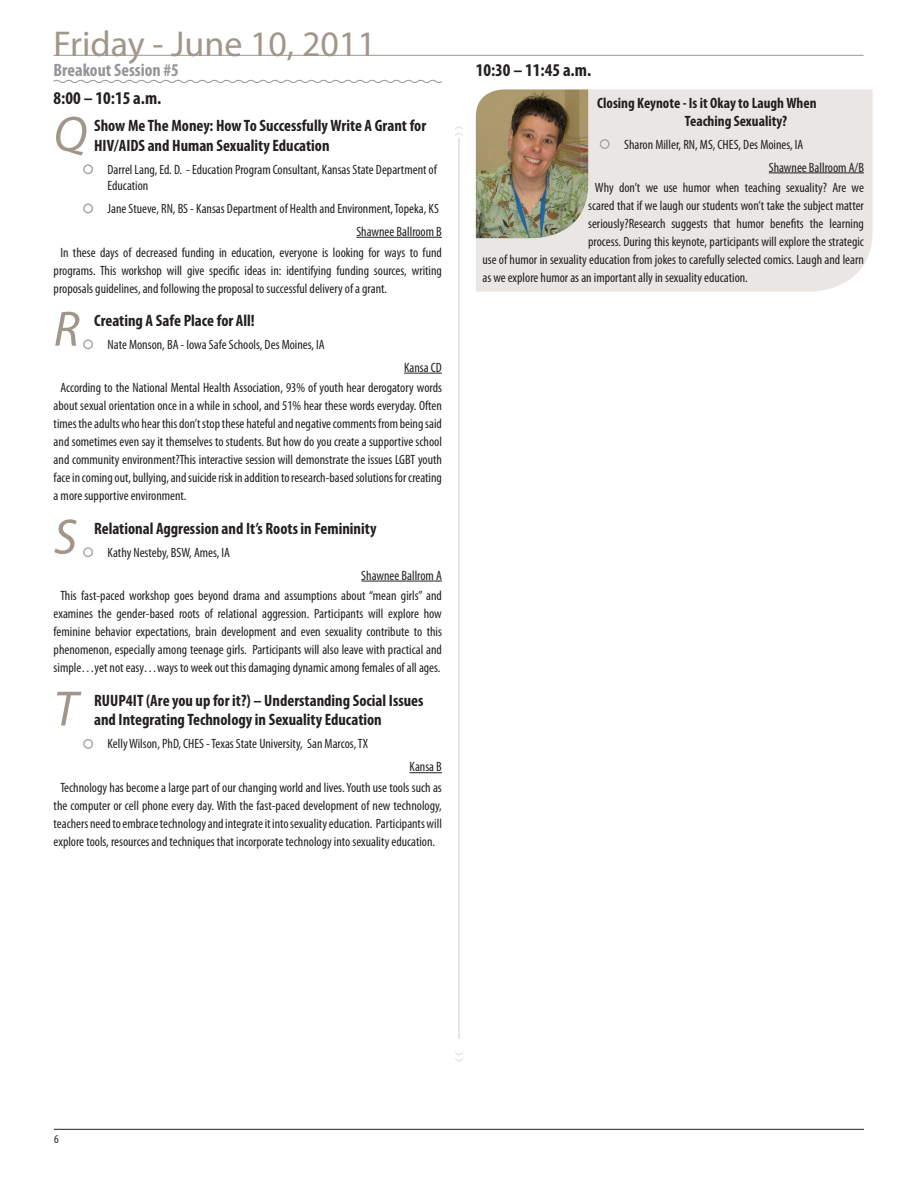
<style>
.page{position:relative;width:918px;height:1188px;background:#fff}
.page>*{position:absolute;margin:0;border:0;box-sizing:border-box;transform-origin:0 0}
.Title_Sessions-Frida{font:italic 50.1px "Myriad Pro";color:#a19689}
.Headers-_Fri-_LT_cop{font:36px "Myriad Pro";color:#a19689}
.Time{font:700 condensed 18px "Myriad Pro";color:#231f20}
.Breakout_Session{font:700 condensed 18px "Myriad Pro";color:#939598}
.Title_Sessions-Frida-2{font:700 condensed 16.5px/19.8px "Myriad Pro";color:#231f20}
.Keynote{font:700 condensed 15px/18px "Myriad Pro";color:#231f20}
.body_session{font:condensed 13.5px/18px "Myriad Pro";color:#231f20;text-align:justify}
.Presenter{font:condensed 13.5px/16.2px "Myriad Pro";color:#231f20}
.ROOM{font:condensed 13.5px "Myriad Pro";color:#231f20}
.t1{font:condensed 12px "Myriad Pro";color:#231f20}
</style>
<div class="page">
<hr style="left:54px;top:1129px;width:810px;height:1px;background:#231f20">
<hr style="left:458px;top:139px;width:2px;height:900px;background:#e4e8e3">
<svg style="left:455px;top:126px;width:8px;height:10px"></svg>
<svg style="left:455px;top:1052px;width:8px;height:10px"></svg>
<div style="left:476px;top:90px;width:397px;height:202px;background:#eae6e3"></div>
<svg style="left:53px;top:79px;width:389px;height:4px"></svg>
<hr style="left:356px;top:237px;width:86px;height:1px;background:#231f20">
<hr style="left:404px;top:373px;width:38px;height:1px;background:#231f20">
<hr style="left:361px;top:581px;width:81px;height:1px;background:#231f20">
<hr style="left:410px;top:772px;width:32px;height:1px;background:#231f20">
<svg style="left:83px;top:164px;width:10px;height:11px"></svg>
<svg style="left:83px;top:203px;width:10px;height:11px"></svg>
<svg style="left:83px;top:339px;width:10px;height:11px"></svg>
<svg style="left:83px;top:547px;width:10px;height:11px"></svg>
<svg style="left:83px;top:739px;width:10px;height:10px"></svg>
<hr style="left:769px;top:173px;width:95px;height:1px;background:#231f20">
<svg style="left:599px;top:138px;width:12px;height:12px"></svg>
<hr style="left:54px;top:55px;width:810px;height:1px;background:#a19689">
<img style="left:476px;top:90px;width:112px;height:148px">
<p class="Headers-_Fri-_LT_cop" style="left:54px;top:21px;width:324px">Friday - June 10, 2011</p>
<p class="Breakout_Session" style="left:54px;top:59px;width:127px">Breakout Session #5</p>
<p class="Time" style="left:54px;top:87px;width:109px">8:00 – 10:15 a.m.</p>
<p class="Title_Sessions-Frida" style="left:54px;top:103px;width:35px">Q</p>
<p class="Title_Sessions-Frida-2" style="left:94px;top:115px;width:334px">Show Me The Money: How To Successfully Write A Grant for<br>HIV/AIDS and Human Sexuality Education</p>
<p class="Presenter" style="left:108px;top:161px;width:331px">Darrel Lang, Ed. D. - Education Program Consultant, Kansas State Department of<br>Education</p>
<p class="Presenter" style="left:108px;top:200px;width:333px">Jane Stueve, RN, BS - Kansas Department of Health and Environment, Topeka, KS</p>
<p class="ROOM" style="left:356px;top:223px;width:87px">Shawnee Ballroom B</p>
<p class="body_session" style="left:54px;top:243px;width:390px;text-indent:7px">In these days of decreased funding in education, everyone is looking for ways to fund programs. This workshop will give specific ideas in: identifying funding sources, writing proposals guidelines, and following the proposal to successful delivery of a grant.</p>
<p class="Title_Sessions-Frida" style="left:54px;top:298px;width:28px">R</p>
<p class="Title_Sessions-Frida-2" style="left:94px;top:310px;width:162px">Creating A Safe Place for All!</p>
<p class="Presenter" style="left:108px;top:336px;width:219px">Nate Monson, BA - Iowa Safe Schools, Des Moines, IA</p>
<p class="ROOM" style="left:404px;top:359px;width:39px">Kansa CD</p>
<p class="body_session" style="left:54px;top:379px;width:390px;text-indent:7px">According to the National Mental Health Association, 93% of youth hear derogatory words about sexual orientation once in a while in school, and 51% hear these words everyday. Often times the adults who hear this don’t stop these hateful and negative comments from being said and sometimes even say it themselves to students. But how do you create a supportive school and community environment?This interactive session will demonstrate the issues LGBT youth face in coming out, bullying, and suicide risk in addition to research-based solutions for creating a more supportive environment.</p>
<p class="Title_Sessions-Frida" style="left:54px;top:506px;width:25px">S</p>
<p class="Title_Sessions-Frida-2" style="left:94px;top:518px;width:284px">Relational Aggression and It’s Roots in Femininity</p>
<p class="Presenter" style="left:108px;top:544px;width:124px">Kathy Nesteby, BSW, Ames, IA</p>
<p class="ROOM" style="left:361px;top:567px;width:82px">Shawnee Ballrom A</p>
<p class="body_session" style="left:54px;top:587px;width:390px;text-align:center">This fast-paced workshop goes beyond drama and assumptions about “mean girls” and examines the gender-based roots of relational aggression. Participants will explore how feminine behavior expectations, brain development and even sexuality contribute to this phenomenon, especially among teenage girls. Participants will also leave with practical and simple…yet not easy…ways to week out this damaging dynamic among females of all ages.</p>
<p class="Title_Sessions-Frida" style="left:54px;top:678px;width:25px">T</p>
<p class="Title_Sessions-Frida-2" style="left:94px;top:690px;width:331px">RUUP4IT (Are you up for it?) – Understanding Social Issues and Integrating Technology in Sexuality Education</p>
<p class="Presenter" style="left:108px;top:736px;width:262px">Kelly Wilson, PhD, CHES - Texas State University, San Marcos, TX</p>
<p class="ROOM" style="left:410px;top:759px;width:34px">Kansa B</p>
<p class="body_session" style="left:54px;top:778px;width:390px;text-align:center">Technology has become a large part of our changing world and lives. Youth use tools such as the computer or cell phone every day. With the fast-paced development of new technology, teachers need to embrace technology and integrate it into sexuality education. Participants will explore tools, resources and techniques that incorporate technology into sexuality education.</p>
<p class="Time" style="left:476px;top:59px;width:117px">10:30 – 11:45 a.m.</p>
<p class="Keynote" style="left:685px;top:93px;width:133px;text-indent:-88px">Closing Keynote - Is it Okay to Laugh When<br>Teaching Sexuality?</p>
<p class="Presenter" style="left:624px;top:136px;width:181px">Sharon Miller, RN, MS, CHES, Des Moines, IA</p>
<p class="ROOM" style="left:769px;top:159px;width:97px">Shawnee Ballroom A/B</p>
<p class="body_session" style="left:595px;top:179px;width:271px">Why don’t we use humor when teaching sexuality? Are we</p>
<p class="body_session" style="left:588px;top:197px;width:277px">scared that if we laugh our students won’t take the subject matter</p>
<p class="body_session" style="left:588px;top:215px;width:277px">seriously?Research suggests that humor benefits the learning</p>
<p class="body_session" style="left:588px;top:233px;width:277px">process. During this keynote, participants will explore the strategic</p>
<p class="body_session" style="left:482px;top:251px;width:383px">use of humor in sexuality education from jokes to carefully selected comics. Laugh and learn</p>
<p class="body_session" style="left:482px;top:269px;width:267px">as we explore humor as an important ally in sexuality education.</p>
<p class="t1" style="left:54px;top:1132px;width:6px">6</p>
</div>
